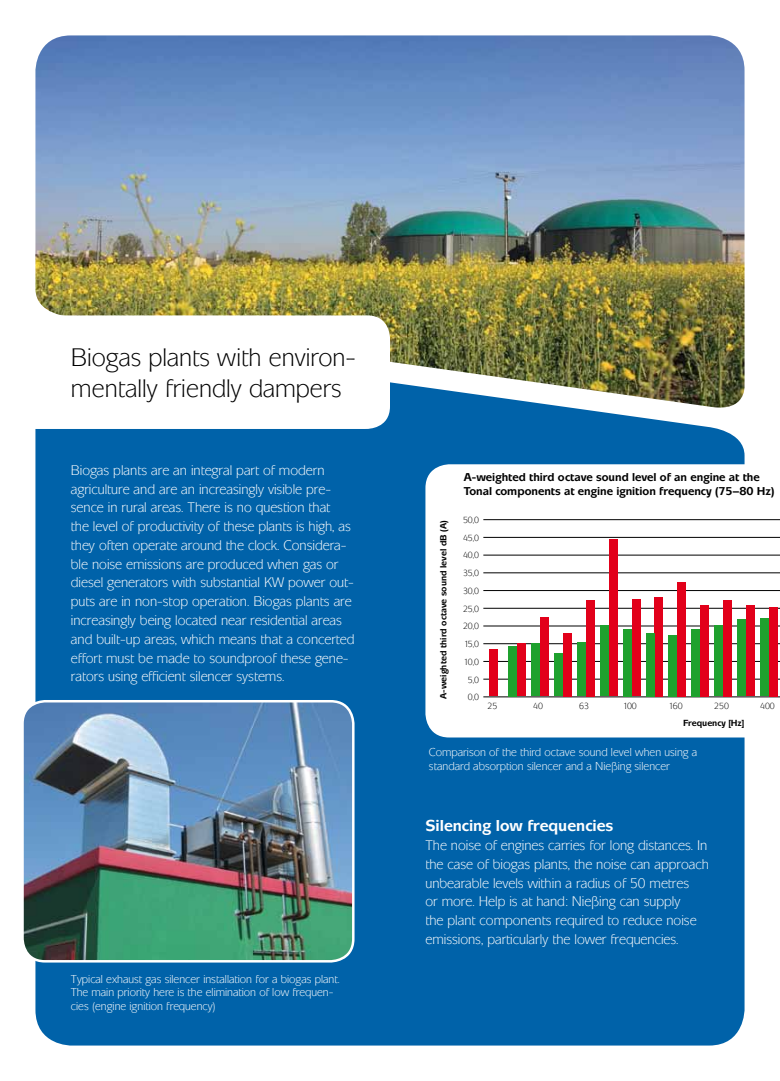
<style>
.page{position:relative;width:780px;height:1081px;background:#fff}
.page>*{position:absolute;margin:0;border:0;box-sizing:border-box;transform-origin:0 0}
.t1{font:25px/31.2px "Mixage BQ";color:#000}
.t2{font:700 15.62px "Mixage BQ";color:#fff}
.t3{font:13.75px/18.8px "Mixage BQ";color:#fff}
.t4{font:11.25px/13.8px "Mixage BQ";color:#fff}
.t5{font:700 11.25px/13.8px "Mixage BQ";color:#000}
.t6{font:8.75px/17.8px "Mixage BQ";color:#000;text-align:center}
.t7{font:700 8.75px "Mixage BQ";color:#000}
</style>
<div class="page">
<div style="left:35px;top:411px;width:709px;height:634px;background:#0062a9"></div>
<img style="left:35px;top:35px;width:709px;height:374px">
<div style="left:0;top:315px;width:390px;height:114px;background:#fff;border-radius:22px"></div>
<img style="left:24px;top:701px;width:329px;height:260px">
<div style="left:21px;top:700px;width:333px;height:262px;border:2px solid #fff;border-radius:22px"></div>
<svg style="left:425px;top:464px;width:355px;height:273px"></svg>
<hr style="left:483px;top:537px;width:297px;height:1px;background:#000">
<hr style="left:483px;top:555px;width:297px;height:1px;background:#000">
<hr style="left:483px;top:572px;width:297px;height:1px;background:#000">
<hr style="left:483px;top:590px;width:297px;height:1px;background:#000">
<hr style="left:483px;top:626px;width:297px;height:1px;background:#000">
<hr style="left:483px;top:643px;width:297px;height:1px;background:#000">
<hr style="left:483px;top:661px;width:297px;height:1px;background:#000">
<hr style="left:483px;top:679px;width:297px;height:1px;background:#000">
<hr style="left:483px;top:519px;width:297px;height:1px;background:#000">
<hr style="left:483px;top:608px;width:297px;height:1px;background:#000">
<hr style="left:483px;top:696px;width:297px;height:1px;background:#000">
<div style="left:488px;top:649px;width:9px;height:47px;background:#e2001a"></div>
<div style="left:540px;top:618px;width:9px;height:78px;background:#e2001a"></div>
<div style="left:531px;top:643px;width:9px;height:53px;background:#1fa12e"></div>
<div style="left:517px;top:643px;width:9px;height:53px;background:#e2001a"></div>
<div style="left:508px;top:646px;width:9px;height:50px;background:#1fa12e"></div>
<div style="left:563px;top:633px;width:9px;height:63px;background:#e2001a"></div>
<div style="left:554px;top:653px;width:9px;height:43px;background:#1fa12e"></div>
<div style="left:586px;top:600px;width:8px;height:96px;background:#e2001a"></div>
<div style="left:577px;top:642px;width:9px;height:54px;background:#1fa12e"></div>
<div style="left:768px;top:607px;width:9px;height:89px;background:#e2001a"></div>
<div style="left:760px;top:618px;width:8px;height:78px;background:#1fa12e"></div>
<div style="left:608px;top:539px;width:9px;height:157px;background:#e2001a"></div>
<div style="left:600px;top:626px;width:8px;height:70px;background:#1fa12e"></div>
<div style="left:631px;top:599px;width:9px;height:97px;background:#e2001a"></div>
<div style="left:622px;top:629px;width:9px;height:67px;background:#1fa12e"></div>
<div style="left:654px;top:597px;width:9px;height:99px;background:#e2001a"></div>
<div style="left:645px;top:633px;width:9px;height:63px;background:#1fa12e"></div>
<div style="left:677px;top:582px;width:9px;height:114px;background:#e2001a"></div>
<div style="left:668px;top:635px;width:9px;height:61px;background:#1fa12e"></div>
<div style="left:700px;top:605px;width:9px;height:91px;background:#e2001a"></div>
<div style="left:691px;top:629px;width:9px;height:67px;background:#1fa12e"></div>
<div style="left:723px;top:600px;width:8px;height:96px;background:#e2001a"></div>
<div style="left:714px;top:625px;width:9px;height:71px;background:#1fa12e"></div>
<div style="left:745px;top:605px;width:9px;height:91px;background:#e2001a"></div>
<div style="left:737px;top:619px;width:9px;height:77px;background:#1fa12e"></div>
<h1 class="t1" style="left:71px;top:342px;width:264px">Vom Schmiedehandwerk zum Anlagenbau</h1>
<h1 class="t1" style="left:71px;top:342px;width:286px">Biogas plants with environ&shy;mentally friendly dampers</h1>
<p class="t3" style="left:71px;top:461px;width:285px">Biogas plants are an integral part of modern agriculture and are an increasingly visible pre&shy;sence in rural areas. There is no question that<br>the level of productivity of these plants is high, as they often operate around the clock. Considera&shy;ble noise emissions are produced when gas or diesel generators with substantial KW power out&shy;puts are in non-stop operation. Biogas plants are increasingly being located near residential areas and built-up areas, which means that a concerted effort must be made to soundproof these gene&shy;rators using efficient silencer systems.</p>
<p class="t4" style="left:71px;top:972px;width:270px">Typical exhaust gas silencer installation for a biogas plant.<br>The main priority here is the elimination of low frequen&shy;cies (engine ignition frequency)</p>
<p class="t7" style="left:438px;top:699px;width:180px;rotate:-90deg">A-weighted third octave sound level dB (A)</p>
<p class="t5" style="left:464px;top:470px;width:312px">A-weighted third octave sound level of an engine at the<br>Tonal components at engine ignition frequency (75–80 Hz)</p>
<p class="t6" style="left:463px;top:511px;width:18px">50,0<br>45,0<br>40,0<br>35,0<br>30,0<br>25,0<br>20,0<br>15,0<br>10,0<br>5,0<br>0,0</p>
<p class="t6" style="left:487px;top:697px;width:11px">25</p>
<p class="t6" style="left:533px;top:697px;width:11px">40</p>
<p class="t6" style="left:579px;top:697px;width:11px">63</p>
<p class="t6" style="left:623px;top:697px;width:15px">100</p>
<p class="t6" style="left:668px;top:697px;width:15px">160</p>
<p class="t6" style="left:714px;top:697px;width:16px">250</p>
<p class="t6" style="left:760px;top:697px;width:16px">400</p>
<p class="t7" style="left:683px;top:717px;width:63px">Frequency [Hz]</p>
<p class="t4" style="left:429px;top:745px;width:270px">Comparison of the third octave sound level when using a standard absorption silencer and a Nießing silencer</p>
<p class="t2" style="left:425px;top:816px;width:189px">Silencing low frequencies</p>
<p class="t3" style="left:425px;top:836px;width:285px">The noise of engines carries for long distances. In the case of biogas plants, the noise can approach unbearable levels within a radius of 50 metres<br>or more. Help is at hand: Nießing can supply<br>the plant components required to reduce noise emissions, particularly the lower frequencies.</p>
</div>
